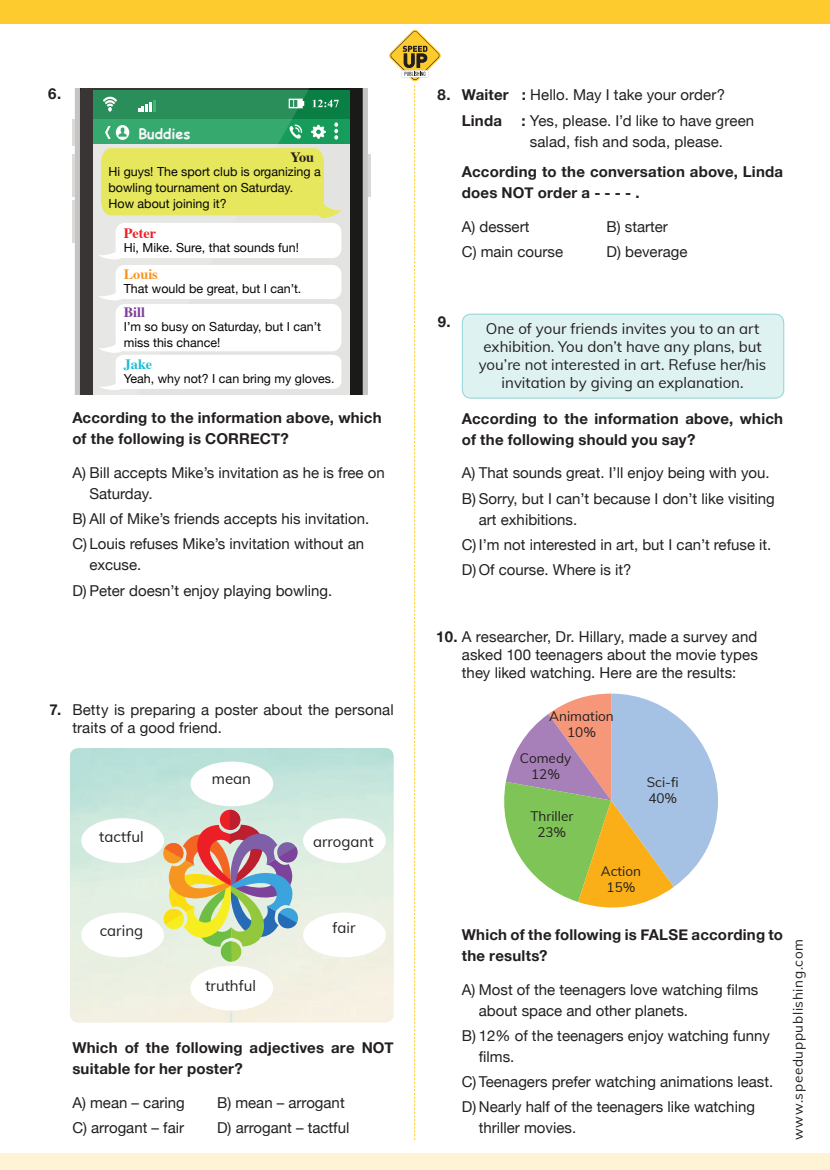
<style>
.page{position:relative;width:830px;height:1170px;background:#fff}
.page>*{position:absolute;margin:0;border:0;box-sizing:border-box;transform-origin:0 0}
.t1{font:15px/25.2px "Helvetica Neue";color:#231f20}
.t2{font:700 15px/21px "Helvetica Neue";letter-spacing:.015em;color:#231f20}
.t3{font:15px/18px "Muli";color:#231f20;text-align:center}
.t4{font:700 14.25px "Comic Sans MS";color:#f9f4f9}
.t5{font:700 14.25px "Times";color:#ed1f26}
.t6{font:700 14.25px "Times";color:#f79420}
.t7{font:700 14.25px "Times";color:#1cbdd5}
.t8{font:700 14.25px "Times";color:#7f3f98}
.t9{font:700 14.25px "Times";color:#231f20}
.t10{font:13.5px/16.2px "Muli";color:#231f20;text-align:center}
.t11{font:13.5px "Muli";letter-spacing:.05em;color:#231f20}
.t12{font:12.45px/16px "Helvetica Neue";color:#040503}
.s1{font-weight:700}
</style>
<div class="page">
<div style="left:0;top:0;width:829px;height:23px;background:#fecb2f"></div>
<div style="left:0;top:1152px;width:829px;height:17px;background:#fef3d5"></div>
<svg style="left:389px;top:29px;width:52px;height:1111px"></svg>
<svg style="left:75px;top:88px;width:293px;height:306px;background:#bab9b8"></svg>
<svg style="left:323px;top:88px;width:39px;height:306px;background:#213e2e"></svg>
<hr style="left:368px;top:154px;width:2px;height:42px;background:#dbdad9">
<hr style="left:72px;top:154px;width:3px;height:42px;background:#dbdad9">
<hr style="left:72px;top:120px;width:3px;height:26px;background:#dbdad9">
<hr style="left:72px;top:200px;width:3px;height:42px;background:#dbdad9">
<svg style="left:323px;top:100px;width:16px;height:7px"></svg>
<svg style="left:323px;top:125px;width:3px;height:14px"></svg>
<svg style="left:334px;top:122px;width:4px;height:18px"></svg>
<div style="left:93px;top:144px;width:256px;height:250px;background:#e3e4e1"></div>
<svg style="left:80px;top:88px;width:243px;height:306px"></svg>
<svg style="left:98px;top:148px;width:243px;height:111px;background:#eded9f"></svg>
<svg style="left:98px;top:265px;width:243px;height:125px;background:#fbfbfb"></svg>
<img style="left:70px;top:748px;width:323px;height:274px">
<svg style="left:161px;top:809px;width:138px;height:152px;background:#c3b89a"></svg>
<div style="left:81px;top:818px;width:83px;height:44px;background:#fff;border-radius:50%"></div>
<div style="left:303px;top:818px;width:82px;height:44px;background:#fff;border-radius:50%"></div>
<div style="left:190px;top:761px;width:83px;height:45px;background:#fff;border-radius:50%"></div>
<div style="left:190px;top:965px;width:83px;height:45px;background:#fff;border-radius:50%"></div>
<div style="left:81px;top:912px;width:83px;height:45px;background:#fff;border-radius:50%"></div>
<div style="left:303px;top:912px;width:82px;height:45px;background:#fff;border-radius:50%"></div>
<div style="left:462px;top:314px;width:321px;height:84px;background:#dff2f2;border-radius:9px"></div>
<div style="left:461px;top:313px;width:322px;height:85px;border:1px solid #9ad7d9;border-radius:9px"></div>
<svg style="left:504px;top:693px;width:213px;height:215px"></svg>
<p class="t2" style="left:48px;top:84px;width:15px">6.</p>
<p class="t4" style="left:138px;top:123px;width:53px">Buddies</p>
<p class="t9" style="left:290px;top:143px;width:25px">You</p>
<p class="t12" style="left:108px;top:165px;width:214px">Hi guys! The sport club is organizing a bowling tournament on Saturday.<br>How about joining it?</p>
<p class="t5" style="left:124px;top:219px;width:34px">Peter</p>
<p class="t12" style="left:124px;top:240px;width:176px">Hi, Mike. Sure, that sounds fun!</p>
<p class="t6" style="left:124px;top:260px;width:36px">Louis</p>
<p class="t12" style="left:124px;top:281px;width:179px">That would be great, but I can’t.</p>
<p class="t8" style="left:124px;top:298px;width:23px">Bill</p>
<p class="t12" style="left:124px;top:319px;width:199px">I’m so busy on Saturday, but I can’t miss this chance!</p>
<p class="t7" style="left:124px;top:350px;width:30px">Jake</p>
<p class="t12" style="left:124px;top:371px;width:212px">Yeah, why not? I can bring my gloves.</p>
<p class="t2" style="left:72px;top:407px;width:311px">According to the information above, which of the following is CORRECT?</p>
<p class="t1" style="left:89px;top:463px;width:297px;line-height:21px;text-indent:-17px">A) Bill accepts Mike’s invitation as he is free on<br>Saturday.</p>
<p class="t1" style="left:72px;top:507px;width:298px">B) All of Mike’s friends accepts his invitation.<br>C) Louis refuses Mike’s invitation without an</p>
<p class="t1" style="left:72px;top:553px;width:261px;text-indent:17px">excuse.<br>D) Peter doesn’t enjoy playing bowling.</p>
<p class="t1" style="left:72px;top:701px;width:323px;line-height:18px;text-indent:-23px"><span class="s1">7.</span> Betty is preparing a poster about the personal traits of a good friend.</p>
<p class="t3" style="left:99px;top:826px;width:46px">tactful</p>
<p class="t3" style="left:212px;top:768px;width:41px">mean</p>
<p class="t3" style="left:313px;top:831px;width:62px">arrogant</p>
<p class="t3" style="left:100px;top:921px;width:45px">caring</p>
<p class="t3" style="left:332px;top:918px;width:24px">fair</p>
<p class="t3" style="left:205px;top:975px;width:52px">truthful</p>
<p class="t2" style="left:72px;top:1037px;width:323px">Which of the following adjectives are NOT suitable for her poster?</p>
<p class="t1" style="left:72px;top:1090px;width:114px">A) mean – caring</p>
<p class="t1" style="left:217px;top:1090px;width:129px">B) mean – arrogant</p>
<p class="t1" style="left:72px;top:1116px;width:113px">C) arrogant – fair</p>
<p class="t1" style="left:217px;top:1116px;width:134px">D) arrogant – tactful</p>
<p class="t1" style="left:461px;top:82px;width:265px;line-height:26.5px;text-indent:-24px"><span class="s1">8. Waiter :</span> Hello. May I take your order?<br><span class="s1">Linda</span></p>
<p class="t1" style="left:529px;top:111px;width:226px;line-height:21px;text-indent:-8px"><span class="s1">:</span> Yes, please. I’d like to have green salad, fish and soda, please.</p>
<p class="t2" style="left:461px;top:161px;width:323px">According to the conversation above, Linda does NOT order a - - - - .</p>
<p class="t1" style="left:461px;top:214px;width:69px">A) dessert</p>
<p class="t1" style="left:606px;top:214px;width:63px">B) starter</p>
<p class="t1" style="left:461px;top:240px;width:103px">C) main course</p>
<p class="t1" style="left:606px;top:240px;width:82px">D) beverage</p>
<p class="t2" style="left:437px;top:311px;width:14px">9.</p>
<p class="t3" style="left:478px;top:319px;width:289px">One of your friends invites you to an art exhibition. You don’t have any plans, but you’re not interested in art. Refuse her/his invitation by giving an explanation.</p>
<p class="t2" style="left:461px;top:408px;width:323px">According to the information above, which of the following should you say?</p>
<p class="t1" style="left:461px;top:461px;width:314px">A) That sounds great. I’ll enjoy being with you.<br>B) Sorry, but I can’t because I don’t like visiting</p>
<p class="t1" style="left:461px;top:507px;width:311px;text-indent:17px">art exhibitions.<br>C) I’m not interested in art, but I can’t refuse it.<br>D) Of course. Where is it?</p>
<p class="t1" style="left:461px;top:628px;width:297px;line-height:18px;text-align:justify;text-indent:-26px"><span class="s1">10.</span> A researcher, Dr. Hillary, made a survey and asked 100 teenagers about the movie types they liked watching. Here are the results:</p>
<p class="t10" style="left:549px;top:707px;width:66px">Animation<br>10%</p>
<p class="t10" style="left:519px;top:749px;width:53px">Comedy<br>12%</p>
<p class="t10" style="left:530px;top:807px;width:44px">Thriller<br>23%</p>
<p class="t10" style="left:646px;top:773px;width:33px;text-align:left">Sci-fi<br>40%</p>
<p class="t10" style="left:600px;top:862px;width:42px">Action<br>15%</p>
<p class="t2" style="left:461px;top:924px;width:323px">Which of the following is FALSE according to the results?</p>
<p class="t1" style="left:478px;top:979px;width:281px;line-height:21px;text-indent:-17px">A) Most of the teenagers love watching films about space and other planets.</p>
<p class="t1" style="left:478px;top:1025px;width:292px;line-height:21px;text-indent:-17px">B) 12% of the teenagers enjoy watching funny films.</p>
<p class="t1" style="left:461px;top:1069px;width:313px">C) Teenagers prefer watching animations least.<br>D) Nearly half of the teenagers like watching</p>
<p class="t1" style="left:478px;top:1116px;width:99px">thriller movies.</p>
<p class="t11" style="left:787px;top:1140px;width:202px;rotate:-90deg">www.speeduppublishing.com</p>
</div>
